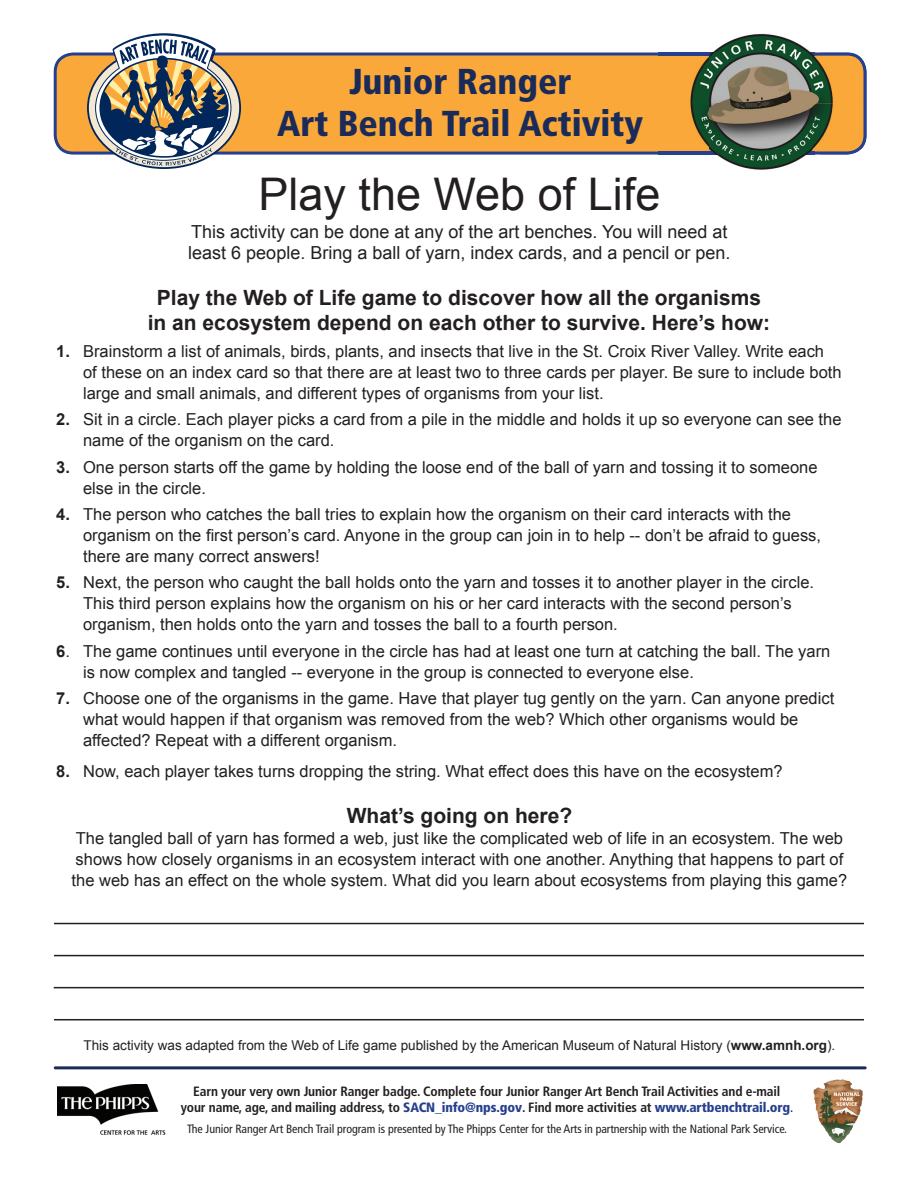
<style>
.page{position:relative;width:918px;height:1188px;background:#fff}
.page>*{position:absolute;margin:0;border:0;box-sizing:border-box;transform-origin:0 0}
.t1{font:45px "Arial";color:#231f20}
.t2{font:900 condensed 36px/42px "Frutiger LT Std";color:#1b2b59;text-align:center}
.t3{font:700 21px/25.5px "Arial";color:#231f20;text-align:center}
.t4{font:18px/21px "Arial";color:#231f20}
.t5{font:16.5px/21px "Arial";color:#231f20}
.t6{font:700 condensed 13.5px/16.5px "Frutiger LT Std";letter-spacing:-.01em;color:#231f20;text-align:center}
.t7{font:13.5px "Arial";color:#231f20}
.t8{font:condensed 12px "Frutiger LT Std";letter-spacing:-.005em;color:#231f20}
.s1{font-weight:700}
.s2{font-weight:900;color:#253f8e}
.s3{font-weight:400}
</style>
<div class="page">
<svg style="left:54px;top:52px;width:605px;height:103px;background:#eba241"></svg>
<img style="left:713px;top:33px;width:97px;height:19px">
<img style="left:717px;top:155px;width:89px;height:15px">
<img style="left:659px;top:56px;width:156px;height:96px">
<img style="left:659px;top:52px;width:156px;height:4px">
<img style="left:815px;top:52px;width:52px;height:103px">
<img style="left:659px;top:152px;width:156px;height:3px">
<svg style="left:93px;top:33px;width:142px;height:133px"></svg>
<img style="left:814px;top:1079px;width:34px;height:64px">
<img style="left:57px;top:1084px;width:109px;height:51px">
<hr style="left:55px;top:1066px;width:810px;height:3px;background:#1b2b59">
<hr style="left:54px;top:955px;width:810px;height:1px;background:#231f20">
<hr style="left:54px;top:923px;width:810px;height:1px;background:#231f20">
<hr style="left:54px;top:987px;width:810px;height:1px;background:#231f20">
<hr style="left:54px;top:1019px;width:810px;height:1px;background:#231f20">
<h2 class="t2" style="left:277px;top:61px;width:368px">Junior Ranger<br>Art Bench Trail Activity</h2>
<h1 class="t1" style="left:259px;top:164px;width:403px">Play the Web of Life</h1>
<p class="t4" style="left:188px;top:221px;width:544px">This activity can be done at any of the art benches. You will need at least 6 people. Bring a ball of yarn, index cards, and a pencil or pen.</p>
<p class="t3" style="left:148px;top:285px;width:624px">Play the Web of Life game to discover how all the organisms in an ecosystem depend on each other to survive. Here’s how:</p>
<p class="t5" style="left:83px;top:341px;width:760px;text-indent:-27px"><span class="s1">1.</span> Brainstorm a list of animals, birds, plants, and insects that live in the St. Croix River Valley. Write each of these on an index card so that there are at least two to three cards per player. Be sure to include both large and small animals, and different types of organisms from your list.</p>
<p class="t5" style="left:83px;top:409px;width:760px;text-indent:-27px"><span class="s1">2.</span> Sit in a circle. Each player picks a card from a pile in the middle and holds it up so everyone can see the name of the organism on the card.</p>
<p class="t5" style="left:83px;top:456px;width:736px;text-indent:-27px"><span class="s1">3.</span> One person starts off the game by holding the loose end of the ball of yarn and tossing it to someone else in the circle.</p>
<p class="t5" style="left:83px;top:504px;width:740px;text-indent:-27px"><span class="s1">4.</span> The person who catches the ball tries to explain how the organism on their card interacts with the organism on the first person’s card. Anyone in the group can join in to help -- don’t be afraid to guess, there are many correct answers!</p>
<p class="t5" style="left:83px;top:572px;width:732px;text-indent:-27px"><span class="s1">5.</span> Next, the person who caught the ball holds onto the yarn and tosses it to another player in the circle.<br>This third person explains how the organism on his or her card interacts with the second person’s organism, then holds onto the yarn and tosses the ball to a fourth person.</p>
<p class="t5" style="left:83px;top:641px;width:749px;text-indent:-27px"><span class="s1">6</span>. The game continues until everyone in the circle has had at least one turn at catching the ball. The yarn is now complex and tangled -- everyone in the group is connected to everyone else.</p>
<p class="t5" style="left:83px;top:688px;width:753px;text-indent:-27px"><span class="s1">7.</span> Choose one of the organisms in the game. Have that player tug gently on the yarn. Can anyone predict what would happen if that organism was removed from the web? Which other organisms would be affected? Repeat with a different organism.</p>
<p class="t5" style="left:56px;top:761px;width:728px"><span class="s1">8.</span> Now, each player takes turns dropping the string. What effect does this have on the ecosystem?</p>
<p class="t3" style="left:347px;top:804px;width:227px">What’s going on here?</p>
<p class="t5" style="left:72px;top:828px;width:777px">The tangled ball of yarn has formed a web, just like the complicated web of life in an ecosystem. The web shows how closely organisms in an ecosystem interact with one another. Anything that happens to part of the web has an effect on the whole system. What did you learn about ecosystems from playing this game?</p>
<p class="t7" style="left:84px;top:1036px;width:753px">This activity was adapted from the Web of Life game published by the American Museum of Natural History (<span class="s1">www.amnh.org</span>).</p>
<p class="t6" style="left:181px;top:1083px;width:614px">Earn your very own Junior Ranger badge. Complete four Junior Ranger Art Bench Trail Activities and e-mail your name, age, and mailing address, to <span class="s2">SACN_info@nps.gov</span>. Find more activities at <span class="s2">www.artbenchtrail.org</span><span class="s3">.</span></p>
<p class="t8" style="left:187px;top:1122px;width:602px">The Junior Ranger Art Bench Trail program is presented by The Phipps Center for the Arts in partnership with the National Park Service.</p>
</div>
